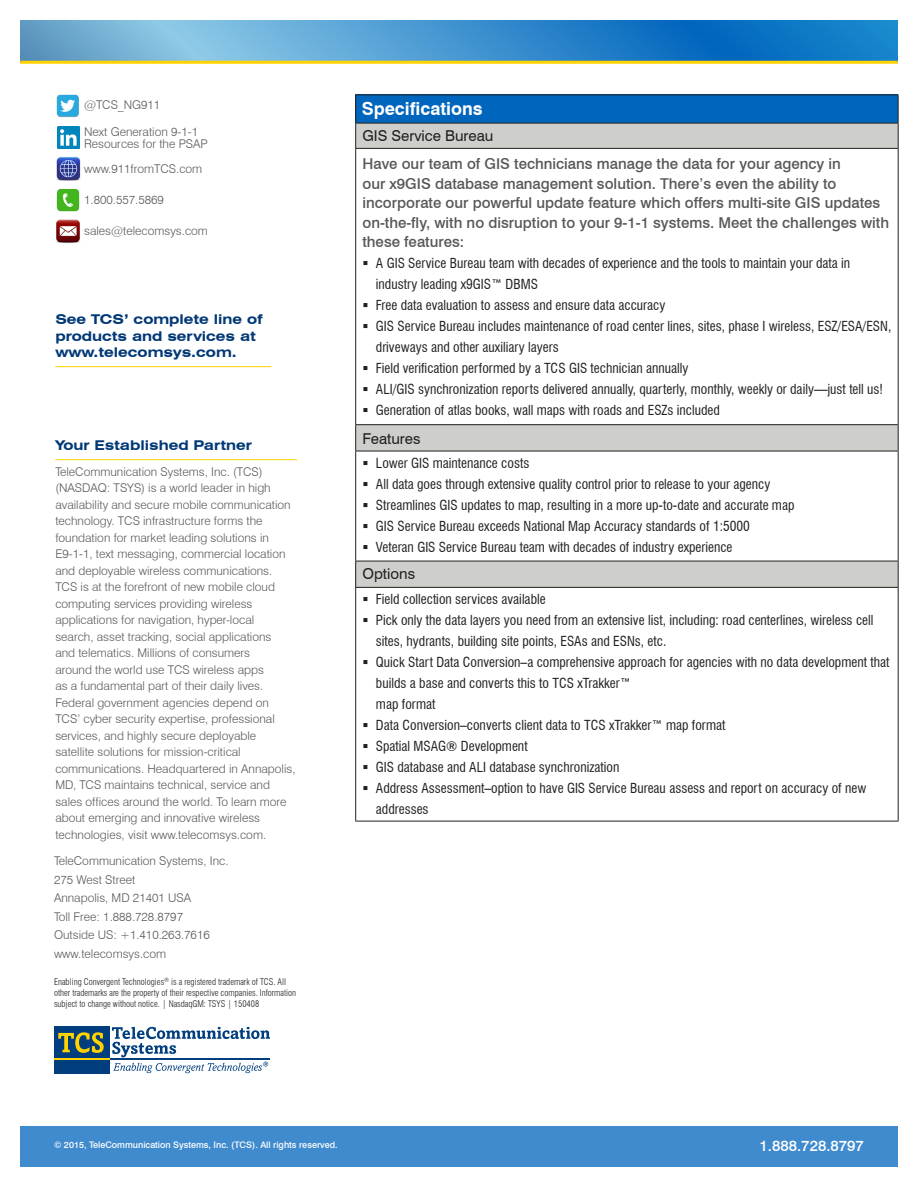
<style>
.page{position:relative;width:918px;height:1188px;background:#fff}
.page>*{position:absolute;margin:0;border:0;box-sizing:border-box;transform-origin:0 0}
.t1{font:700 18px "Swiss 721 BT";color:#fff}
.Bullet_Text{font:500 15px/19.5px "Swiss 721 BT";color:#57585a}
.t2{font:15px "Swiss 721 BT";color:#231f20}
.Bottom_Phone_number{font:500 15px "Swiss 721 BT";color:#fff}
.t3{font:condensed 13.5px/21px "Swiss 721 BT";color:#231f20}
.Back_boilerplate_hea{font:700 expanded 13.5px/16.5px "Swiss 721 BT";color:#003876}
.Boilerplate_body_tex{font:300 12px/16.5px "Swiss 721 BT";color:#57585a}
.Address_Line{font:300 12px/12px "Swiss 721 BT";color:#57585a}
.Copyright{font:300 condensed 9px/10.8px "Swiss 721 BT";color:#231f20}
.Bottom_copyright{font:500 9px "Swiss 721 BT";color:#fff}
</style>
<div class="page">
<div style="left:20px;top:1126px;width:878px;height:41px;background:#408bce"></div>
<svg style="left:20px;top:20px;width:878px;height:41px;background:#4394cd"></svg>
<hr style="left:20px;top:61px;width:878px;height:3px;background:#ffd200">
<hr style="left:55px;top:459px;width:242px;height:1px;background:#ffd200">
<hr style="left:55px;top:366px;width:216px;height:1px;background:#ffd200">
<div style="left:54px;top:1026px;width:55px;height:47px;background:#003e7e"></div>
<svg style="left:58px;top:1032px;width:46px;height:21px"></svg>
<hr style="left:109px;top:1059px;width:161px;height:1px;background:#003e7e">
<hr style="left:54px;top:1059px;width:55px;height:1px;background:#ffd200">
<svg style="left:112px;top:1027px;width:158px;height:46px"></svg>
<div style="left:356px;top:95px;width:542px;height:28px;background:#0065bd"></div>
<svg style="left:356px;top:124px;width:542px;height:327px"></svg>
<div style="left:356px;top:561px;width:542px;height:26px;background:#cecfcb"></div>
<hr style="left:355px;top:94px;width:544px;height:1px;background:#231f20">
<hr style="left:355px;top:123px;width:544px;height:1px;background:#231f20">
<svg style="left:355px;top:95px;width:1px;height:53px"></svg>
<svg style="left:898px;top:95px;width:1px;height:53px"></svg>
<hr style="left:355px;top:148px;width:544px;height:1px;background:#231f20">
<hr style="left:355px;top:149px;width:1px;height:275px;background:#231f20">
<hr style="left:898px;top:149px;width:1px;height:275px;background:#231f20">
<hr style="left:355px;top:424px;width:544px;height:1px;background:#231f20">
<svg style="left:355px;top:425px;width:1px;height:26px"></svg>
<svg style="left:898px;top:425px;width:1px;height:26px"></svg>
<hr style="left:355px;top:451px;width:544px;height:1px;background:#231f20">
<hr style="left:355px;top:451px;width:1px;height:110px;background:#231f20">
<hr style="left:898px;top:451px;width:1px;height:110px;background:#231f20">
<hr style="left:355px;top:588px;width:1px;height:233px;background:#231f20">
<hr style="left:898px;top:588px;width:1px;height:233px;background:#231f20">
<hr style="left:355px;top:821px;width:544px;height:1px;background:#231f20">
<hr style="left:355px;top:561px;width:544px;height:1px;background:#231f20">
<svg style="left:355px;top:561px;width:1px;height:26px"></svg>
<svg style="left:898px;top:561px;width:1px;height:26px"></svg>
<hr style="left:355px;top:587px;width:544px;height:1px;background:#231f20">
<img style="left:57px;top:94px;width:22px;height:24px">
<img style="left:57px;top:126px;width:22px;height:22px">
<img style="left:56px;top:157px;width:25px;height:24px">
<img style="left:56px;top:188px;width:24px;height:24px">
<img style="left:56px;top:220px;width:24px;height:23px">
<svg style="left:364px;top:261px;width:3px;height:4px"></svg>
<svg style="left:364px;top:303px;width:3px;height:4px"></svg>
<svg style="left:364px;top:324px;width:3px;height:4px"></svg>
<svg style="left:364px;top:366px;width:3px;height:4px"></svg>
<svg style="left:364px;top:387px;width:3px;height:4px"></svg>
<svg style="left:364px;top:408px;width:3px;height:4px"></svg>
<p class="Address_Line" style="left:84px;top:99px;width:78px">@TCS_NG911</p>
<p class="Address_Line" style="left:84px;top:125px;width:125px">Next Generation 9-1-1<br>Resources for the PSAP</p>
<p class="Address_Line" style="left:84px;top:163px;width:120px">www.911fromTCS.com</p>
<p class="Address_Line" style="left:84px;top:194px;width:81px">1.800.557.5869</p>
<p class="Address_Line" style="left:84px;top:225px;width:125px">sales@telecomsys.com</p>
<p class="Back_boilerplate_hea" style="left:55px;top:311px;width:209px">See TCS’ complete line of products and services at www.telecomsys.com.</p>
<p class="Back_boilerplate_hea" style="left:55px;top:437px;width:198px">Your Established Partner</p>
<p class="Boilerplate_body_tex" style="left:55px;top:463px;width:242px">TeleCommunication Systems, Inc. (TCS) (NASDAQ: TSYS) is a world leader in high availability and secure mobile communication technology. TCS infrastructure forms the foundation for market leading solutions in E9-1-1, text messaging, commercial location and deployable wireless communications.<br>TCS is at the forefront of new mobile cloud computing services providing wireless applications for navigation, hyper-local<br>search, asset tracking, social applications<br>and telematics. Millions of consumers<br>around the world use TCS wireless apps<br>as a fundamental part of their daily lives.<br>Federal government agencies depend on TCS’ cyber security expertise, professional services, and highly secure deployable satellite solutions for mission-critical communications. Headquartered in Annapolis, MD, TCS maintains technical, service and sales offices around the world. To learn more about emerging and innovative wireless technologies, visit www.telecomsys.com.</p>
<p class="Address_Line" style="left:54px;top:855px;width:176px">TeleCommunication Systems, Inc.</p>
<p class="Address_Line" style="left:54px;top:873px;width:83px">275 West Street</p>
<p class="Address_Line" style="left:54px;top:892px;width:139px">Annapolis, MD 21401 USA</p>
<p class="Address_Line" style="left:54px;top:910px;width:131px">Toll Free: 1.888.728.8797</p>
<p class="Address_Line" style="left:54px;top:929px;width:157px">Outside US: +1.410.263.7616</p>
<p class="Address_Line" style="left:54px;top:947px;width:114px">www.telecomsys.com</p>
<p class="Copyright" style="left:54px;top:976px;width:244px">Enabling Convergent Technologies<sup>®</sup> is a registered trademark of TCS. All other trademarks are the property of their respective companies. Information subject to change without notice. | NasdaqGM: TSYS | 150408</p>
<p class="t1" style="left:362px;top:97px;width:123px">Specifications</p>
<p class="t2" style="left:362px;top:127px;width:133px">GIS Service Bureau</p>
<p class="Bullet_Text" style="left:362px;top:154px;width:528px">Have our team of GIS technicians manage the data for your agency in<br>our x9GIS database management solution. There’s even the ability to incorporate our powerful update feature which offers multi-site GIS updates on-the-fly, with no disruption to your 9-1-1 systems. Meet the challenges with these features:</p>
<p class="t3" style="left:376px;top:253px;width:476px">A GIS Service Bureau team with decades of experience and the tools to maintain your data in industry leading x9GIS™ DBMS</p>
<p class="t3" style="left:376px;top:295px;width:291px">Free data evaluation to assess and ensure data accuracy</p>
<p class="t3" style="left:376px;top:316px;width:517px">GIS Service Bureau includes maintenance of road center lines, sites, phase I wireless, ESZ/ESA/ESN, driveways and other auxiliary layers</p>
<p class="t3" style="left:376px;top:358px;width:314px">Field verification performed by a TCS GIS technician annually</p>
<p class="t3" style="left:376px;top:379px;width:509px">ALI/GIS synchronization reports delivered annually, quarterly, monthly, weekly or daily—just tell us!</p>
<p class="t3" style="left:376px;top:400px;width:345px">Generation of atlas books, wall maps with roads and ESZs included</p>
<p class="t2" style="left:362px;top:429px;width:60px">Features</p>
<p class="t3" style="left:376px;top:453px;width:155px">Lower GIS maintenance costs</p>
<p class="t3" style="left:376px;top:474px;width:396px">All data goes through extensive quality control prior to release to your agency</p>
<p class="t3" style="left:376px;top:495px;width:420px">Streamlines GIS updates to map, resulting in a more up-to-date and accurate map</p>
<p class="t3" style="left:376px;top:516px;width:376px">GIS Service Bureau exceeds National Map Accuracy standards of 1:5000</p>
<p class="t3" style="left:376px;top:537px;width:358px">Veteran GIS Service Bureau team with decades of industry experience</p>
<p class="t2" style="left:362px;top:565px;width:54px">Options</p>
<p class="t3" style="left:376px;top:589px;width:171px">Field collection services available</p>
<p class="t3" style="left:376px;top:610px;width:499px">Pick only the data layers you need from an extensive list, including: road centerlines, wireless cell sites, hydrants, building site points, ESAs and ESNs, etc.</p>
<p class="t3" style="left:376px;top:652px;width:515px">Quick Start Data Conversion–a comprehensive approach for agencies with no data development that builds a base and converts this to TCS xTrakker™<br>map format</p>
<p class="t3" style="left:376px;top:715px;width:351px">Data Conversion–converts client data to TCS xTrakker™ map format</p>
<p class="t3" style="left:376px;top:736px;width:153px">Spatial MSAG® Development</p>
<p class="t3" style="left:376px;top:757px;width:245px">GIS database and ALI database synchronization</p>
<p class="t3" style="left:376px;top:778px;width:492px">Address Assessment–option to have GIS Service Bureau assess and report on accuracy of new addresses</p>
<p class="Bottom_copyright" style="left:54px;top:1140px;width:285px">© 2015, TeleCommunication Systems, Inc. (TCS). All rights reserved.</p>
<p class="Bottom_Phone_number" style="left:760px;top:1137px;width:106px">1.888.728.8797</p>
</div>
